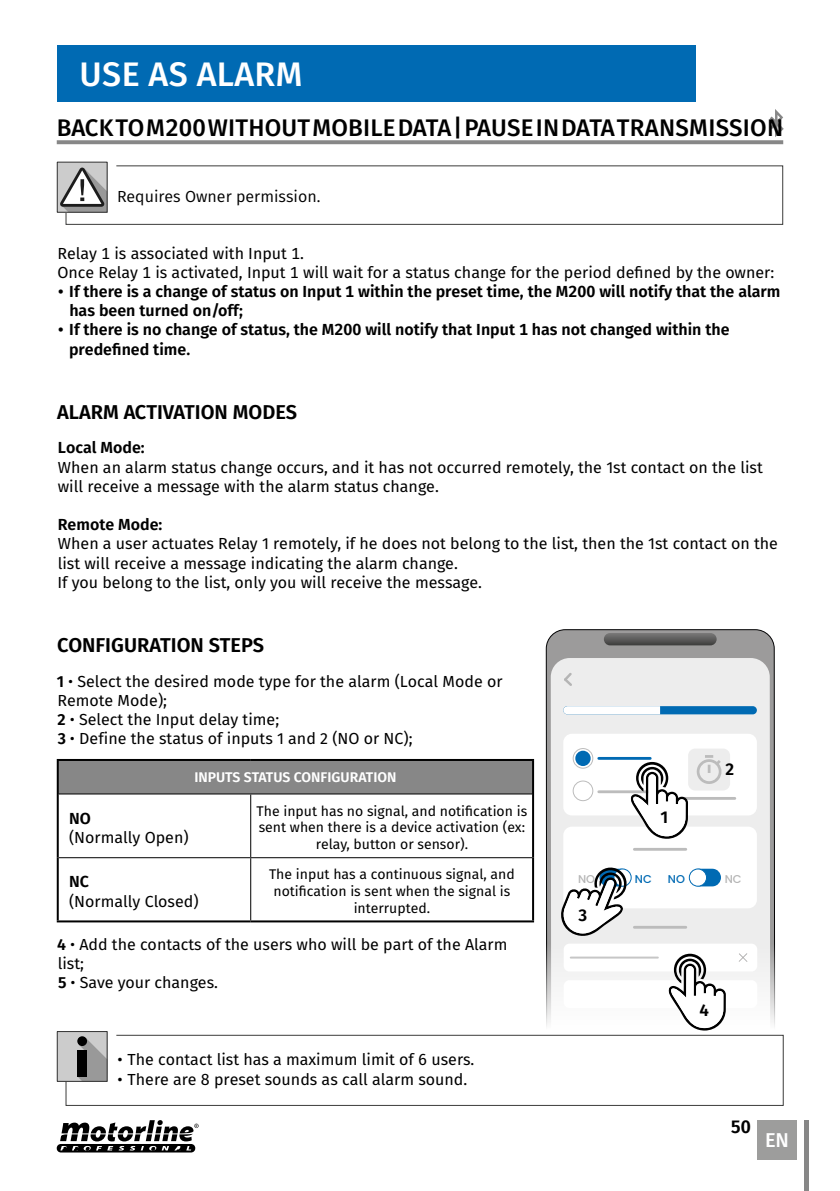
<style>
.page{position:relative;width:840px;height:1191px;background:#fff}
.page>*{position:absolute;margin:0;border:0;box-sizing:border-box;transform-origin:0 0}
.t1{font:500 34px "Fira Sans";letter-spacing:.01em;color:#fff}
.t2{font:500 24px "Fira Sans";letter-spacing:.01em;color:#000}
.t3{font:600 20px "Fira Sans";color:#000}
.t4{font:500 20px "Fira Sans";color:#fff}
.t5{font:600 18px "Fira Sans";color:#000}
.t6{font:600 17px "Fira Sans";color:#000}
.t7{font:16px/19.2px "Fira Sans";color:#000}
.t8{font:600 16px/19.2px "Fira Sans";color:#000}
.t9{font:16px "Fira Sans";color:#000}
.t10{font:14px/16.8px "Fira Sans";color:#000;text-align:center}
.t11{font:600 14px "Fira Sans";color:#fff}
.t12{font:500 11.4px "Poppins";color:#b5b5b5}
.t13{font:500 11.4px "Poppins";color:#006ab3}
.s1{font-weight:600}
.s2{font-style:inherit}
</style>
<div class="page">
<div style="left:756px;top:1120px;width:40px;height:39px;background:#9d9d9c"></div>
<div style="left:803px;top:1120px;width:5px;height:71px;background:#878787"></div>
<div style="left:546px;top:629px;width:228px;height:469px;background:#9c9b9b;border-radius:19px"></div>
<svg style="left:603px;top:633px;width:113px;height:12px"></svg>
<div style="left:550px;top:658px;width:219px;height:420px;background:#ededed;border-radius:19px"></div>
<div style="left:563px;top:706px;width:193px;height:8px;background:#006ab3;border-radius:4px"></div>
<svg style="left:563px;top:706px;width:96px;height:8px"></svg>
<svg style="left:564px;top:673px;width:7px;height:13px"></svg>
<div style="left:563px;top:826px;width:193px;height:82px;background:#fff;border-radius:9px"></div>
<div style="left:599px;top:868px;width:31px;height:18px;background:#c2dbec;border-radius:9px"></div>
<div style="left:613px;top:869px;width:17px;height:17px;background:#fff;border-radius:50%"></div>
<div style="left:613px;top:868px;width:18px;height:18px;border:1px solid #006ab3;border-radius:50%"></div>
<div style="left:689px;top:868px;width:31px;height:18px;background:#006ab3;border-radius:9px"></div>
<div style="left:689px;top:869px;width:17px;height:17px;background:#fff;border-radius:50%"></div>
<div style="left:688px;top:868px;width:18px;height:18px;border:1px solid #006ab3;border-radius:50%"></div>
<hr style="left:634px;top:848px;width:51px;height:2px;background:#bcbcbc">
<hr style="left:634px;top:926px;width:51px;height:2px;background:#bcbcbc">
<div style="left:563px;top:734px;width:193px;height:81px;background:#fff;border-radius:9px"></div>
<hr style="left:598px;top:757px;width:52px;height:3px;background:#006ab3">
<hr style="left:598px;top:790px;width:52px;height:3px;background:#bcbcbc">
<div style="left:572px;top:748px;width:20px;height:20px;border:1px solid #bcbcbc;border-radius:50%"></div>
<div style="left:572px;top:780px;width:20px;height:21px;border:1px solid #bcbcbc;border-radius:50%"></div>
<div style="left:575px;top:750px;width:15px;height:16px;background:#006ab3;border-radius:50%"></div>
<hr style="left:683px;top:797px;width:51px;height:3px;background:#bcbcbc">
<div style="left:687px;top:748px;width:42px;height:42px;background:#ededed;border-radius:7px"></div>
<svg style="left:696px;top:755px;width:26px;height:29px"></svg>
<svg style="left:546px;top:943px;width:230px;height:86px"></svg>
<div style="left:542px;top:1029px;width:240px;height:75px;background:#fff"></div>
<svg style="left:668px;top:953px;width:57px;height:77px"></svg>
<svg style="left:630px;top:762px;width:57px;height:77px"></svg>
<svg style="left:561px;top:867px;width:67px;height:69px"></svg>
<svg style="left:770px;top:109px;width:13px;height:28px"></svg>
<svg style="left:65px;top:165px;width:718px;height:60px"></svg>
<div style="left:57px;top:162px;width:50px;height:50px;background:#ccc"></div>
<svg style="left:60px;top:168px;width:46px;height:43px"></svg>
<div style="left:57px;top:162px;width:51px;height:51px;border:1px solid #333"></div>
<div style="left:57px;top:1031px;width:50px;height:50px;background:#ccc"></div>
<div style="left:57px;top:1031px;width:51px;height:50px;border:1px solid #333"></div>
<svg style="left:65px;top:1034px;width:718px;height:72px"></svg>
<svg style="left:57px;top:1120px;width:141px;height:32px"></svg>
<div style="left:57px;top:45px;width:637px;height:57px;background:#006ab3"></div>
<svg style="left:57px;top:140px;width:725px;height:4px;background:#8e8e8e"></svg>
<div style="left:58px;top:760px;width:474px;height:34px;background:#878787"></div>
<svg style="left:59px;top:794px;width:472px;height:126px"></svg>
<hr style="left:57px;top:759px;width:193px;height:2px;background:#000">
<hr style="left:57px;top:761px;width:2px;height:33px;background:#000">
<hr style="left:250px;top:759px;width:283px;height:2px;background:#000">
<hr style="left:531px;top:761px;width:2px;height:33px;background:#000">
<hr style="left:57px;top:794px;width:2px;height:63px;background:#000">
<hr style="left:531px;top:794px;width:2px;height:63px;background:#000">
<hr style="left:57px;top:857px;width:2px;height:63px;background:#000">
<hr style="left:531px;top:857px;width:2px;height:63px;background:#000">
<hr style="left:57px;top:920px;width:193px;height:2px;background:#000">
<hr style="left:250px;top:920px;width:283px;height:2px;background:#000">
<hr style="left:59px;top:793px;width:191px;height:1px;background:#000">
<hr style="left:250px;top:793px;width:281px;height:1px;background:#000">
<hr style="left:250px;top:794px;width:1px;height:63px;background:#000">
<hr style="left:59px;top:857px;width:191px;height:1px;background:#000">
<hr style="left:250px;top:857px;width:281px;height:1px;background:#000">
<hr style="left:250px;top:858px;width:1px;height:62px;background:#000">
<h1 class="t1" style="left:80px;top:46px;width:224px">USE AS ALARM</h1>
<h2 class="t2" style="left:57px;top:108px;width:727px">BACK TO M200 WITHOUT MOBILE DATA | PAUSE IN DATA TRANSMISSION</h2>
<p class="t9" style="left:117px;top:185px;width:205px">Requires Owner permission.</p>
<p class="t7" style="left:57px;top:243px;width:718px">Relay 1 is associated with Input 1.<br>Once Relay 1 is activated, Input 1 will wait for a status change for the period defined by the owner:</p>
<p class="t8" style="left:69px;top:281px;width:712px;text-indent:-11px">• If there is a change of status on Input 1 within the preset time, the M200 will notify that the alarm has been turned on/off;</p>
<p class="t8" style="left:69px;top:319px;width:661px;text-indent:-11px">• If there is no change of status, the M200 will notify that Input 1 has not changed within the predefined time.</p>
<p class="t3" style="left:57px;top:395px;width:241px">ALARM ACTIVATION MODES</p>
<p class="t8" style="left:58px;top:437px;width:88px">Local Mode:</p>
<p class="t7" style="left:58px;top:457px;width:706px">When an alarm status change occurs, and it has not occurred remotely, the 1st contact on the list will receive a message with the alarm status change.</p>
<p class="t8" style="left:58px;top:514px;width:106px">Remote Mode:</p>
<p class="t7" style="left:57px;top:534px;width:721px">When a user actuates Relay 1 remotely, if he does not belong to the list, then the 1st contact on the list will receive a message indicating the alarm change.<br>If you belong to the list, only you will receive the message.</p>
<p class="t3" style="left:57px;top:629px;width:208px">CONFIGURATION STEPS</p>
<p class="t7" style="left:57px;top:671px;width:447px"><span class="s1">1</span> <span class="s2">•</span> Select the desired mode type for the alarm (Local Mode or Remote Mode);<br><span class="s1">2</span> <span class="s2">•</span> Select the Input delay time;<br><span class="s1">3</span> <span class="s2">•</span> Define the status of inputs 1 and 2 (NO or NC);</p>
<p class="t11" style="left:194px;top:766px;width:203px">INPUTS STATUS CONFIGURATION</p>
<p class="t8" style="left:69px;top:807px;width:23px">NO</p>
<p class="t7" style="left:69px;top:827px;width:121px">(Normally Open)</p>
<p class="t8" style="left:69px;top:871px;width:21px">NC</p>
<p class="t7" style="left:69px;top:891px;width:131px">(Normally Closed)</p>
<p class="t10" style="left:256px;top:802px;width:272px">The input has no signal, and notification is sent when there is a device activation (ex: relay, button or sensor).</p>
<p class="t10" style="left:269px;top:865px;width:247px">The input has a continuous signal, and notification is sent when the signal is interrupted.</p>
<p class="t7" style="left:57px;top:934px;width:451px"><span class="s1">4</span> <span class="s2">•</span> Add the contacts of the users who will be part of the Alarm list;<br><span class="s1">5</span> <span class="s2">•</span> Save your changes.</p>
<p class="t7" style="left:117px;top:1049px;width:358px">• The contact list has a maximum limit of 6 users.</p>
<p class="t7" style="left:117px;top:1069px;width:351px">• There are 8 preset sounds as call alarm sound.</p>
<p class="t6" style="left:660px;top:803px;width:9px">1</p>
<p class="t6" style="left:725px;top:755px;width:10px">2</p>
<p class="t12" style="left:577px;top:872px;width:19px">NO</p>
<p class="t13" style="left:634px;top:872px;width:18px">NC</p>
<p class="t13" style="left:667px;top:872px;width:19px">NO</p>
<p class="t12" style="left:724px;top:872px;width:18px">NC</p>
<p class="t6" style="left:578px;top:901px;width:10px">3</p>
<p class="t6" style="left:699px;top:995px;width:11px">4</p>
<p class="t5" style="left:730px;top:1111px;width:22px">50</p>
<p class="t4" style="left:764px;top:1123px;width:26px">EN</p>
</div>
